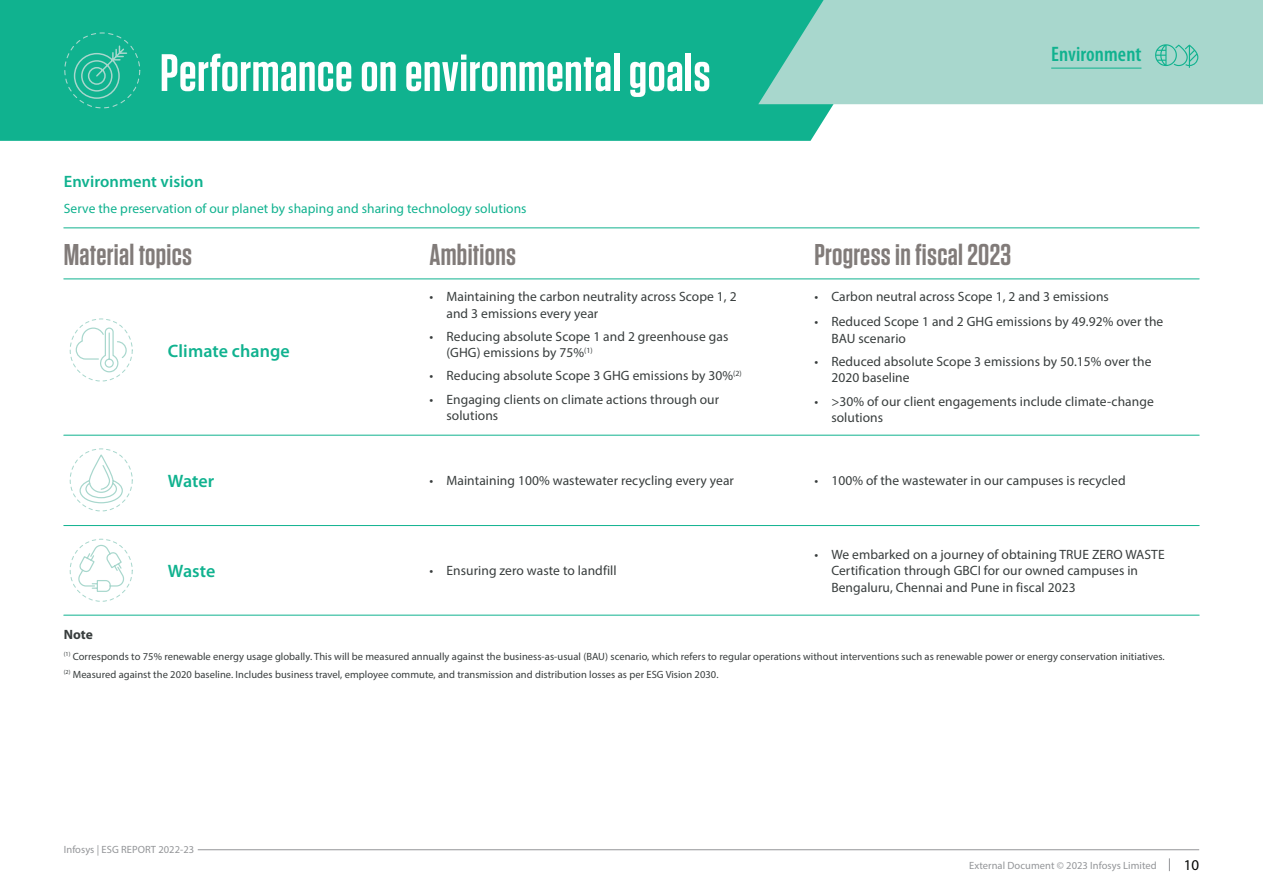
<style>
.page{position:relative;width:1263px;height:893px;background:#fff}
.page>*{position:absolute;margin:0;border:0;box-sizing:border-box;transform-origin:0 0}
.t1{font:600 52.5px "Tungsten";letter-spacing:.01em;color:#fff}
.t2{font:600 30px "Tungsten";letter-spacing:.01em;color:#817b79}
.t3{font:600 condensed 21px "Myriad Pro";letter-spacing:.005em;color:#10b28f}
.t4{font:600 18px "Myriad Pro";letter-spacing:.005em;color:#10b28f}
.t5{font:600 16.5px "Myriad Pro";letter-spacing:.005em;color:#10b28f}
.t6{font:15px "Myriad Pro";color:#040503}
.t7{font:13.5px/16.5px "Myriad Pro";letter-spacing:.005em;color:#383d3d}
.t8{font:13.5px "Myriad Pro";letter-spacing:.005em;color:#10b28f}
.t9{font:700 13.5px "Myriad Pro";color:#383d3d}
.t10{font:10.5px/17.7px "Myriad Pro";letter-spacing:.005em;color:#383d3d}
.t11{font:10.5px "Myriad Pro";letter-spacing:.005em;color:#939598}
</style>
<div class="page">
<svg style="left:1169px;top:858px;width:1px;height:13px"></svg>
<hr style="left:198px;top:849px;width:1001px;height:1px;background:#939598">
<div style="left:0;top:0;width:899px;height:141px;background:#10b28f"></div>
<div style="left:758px;top:0;width:505px;height:104px;background:#a8d7cd"></div>
<hr style="left:64px;top:615px;width:1135px;height:1px;background:#10b28f">
<hr style="left:64px;top:525px;width:1135px;height:1px;background:#10b28f">
<hr style="left:64px;top:435px;width:1135px;height:1px;background:#10b28f">
<hr style="left:64px;top:279px;width:1135px;height:1px;background:#10b28f">
<svg style="left:1155px;top:44px;width:43px;height:24px"></svg>
<hr style="left:1051px;top:68px;width:90px;height:1px;background:#10b28f">
<svg style="left:75px;top:327px;width:52px;height:46px"></svg>
<div style="left:70px;top:318px;width:63px;height:63px;border:1px dashed #a8d7cd;border-radius:50%"></div>
<svg style="left:79px;top:455px;width:44px;height:49px"></svg>
<div style="left:70px;top:448px;width:63px;height:63px;border:1px dashed #a8d7cd;border-radius:50%"></div>
<div style="left:70px;top:539px;width:63px;height:63px;border:1px dashed #a8d7cd;border-radius:50%"></div>
<svg style="left:75px;top:543px;width:50px;height:49px"></svg>
<div style="left:64px;top:32px;width:76px;height:76px;border:1px dashed #a8d7cd;border-radius:50%"></div>
<svg style="left:73px;top:45px;width:55px;height:55px;background:#2ab899"></svg>
<hr style="left:64px;top:227px;width:1135px;height:1px;background:#10b28f">
<h1 class="t1" style="left:160px;top:45px;width:552px">Performance on environmental goals</h1>
<p class="t5" style="left:64px;top:171px;width:141px">Environment vision</p>
<p class="t8" style="left:64px;top:200px;width:464px">Serve the preservation of our planet by shaping and sharing technology solutions</p>
<h2 class="t2" style="left:64px;top:239px;width:130px">Material topics</h2>
<h2 class="t2" style="left:429px;top:239px;width:88px">Ambitions</h2>
<h2 class="t2" style="left:814px;top:239px;width:198px">Progress in fiscal 2023</h2>
<h3 class="t3" style="left:1051px;top:41px;width:92px">Environment</h3>
<h3 class="t4" style="left:168px;top:339px;width:123px">Climate change</h3>
<h3 class="t4" style="left:168px;top:469px;width:48px">Water</h3>
<p class="t7" style="left:446px;top:288px;width:292px;text-indent:-17px">• Maintaining the carbon neutrality across Scope 1, 2 and 3 emissions every year</p>
<p class="t7" style="left:446px;top:328px;width:283px;text-indent:-17px">• Reducing absolute Scope 1 and 2 greenhouse gas (GHG) emissions by 75%<sup>(1)</sup></p>
<p class="t7" style="left:429px;top:367px;width:314px">• Reducing absolute Scope 3 GHG emissions by 30%<sup>(2)</sup></p>
<p class="t7" style="left:446px;top:391px;width:274px;text-indent:-17px">• Engaging clients on climate actions through our solutions</p>
<p class="t7" style="left:814px;top:288px;width:296px">• Carbon neutral across Scope 1, 2 and 3 emissions</p>
<p class="t7" style="left:831px;top:313px;width:333px;text-indent:-17px">• Reduced Scope 1 and 2 GHG emissions by 49.92% over the<br>BAU scenario</p>
<p class="t7" style="left:831px;top:353px;width:322px;text-indent:-17px">• Reduced absolute Scope 3 emissions by 50.15% over the<br>2020 baseline</p>
<p class="t7" style="left:831px;top:393px;width:324px;text-indent:-17px">• &gt;30% of our client engagements include climate-change solutions</p>
<p class="t7" style="left:429px;top:472px;width:306px">• Maintaining 100% wastewater recycling every year</p>
<p class="t7" style="left:814px;top:472px;width:313px">• 100% of the wastewater in our campuses is recycled</p>
<h3 class="t4" style="left:168px;top:559px;width:49px">Waste</h3>
<p class="t7" style="left:429px;top:562px;width:189px">• Ensuring zero waste to landfill</p>
<p class="t7" style="left:831px;top:546px;width:335px;text-indent:-17px">• We embarked on a journey of obtaining TRUE ZERO WASTE<br>Certification through GBCI for our owned campuses in<br>Bengaluru, Chennai and Pune in fiscal 2023</p>
<p class="t9" style="left:64px;top:625px;width:31px">Note</p>
<p class="t10" style="left:64px;top:647px;width:1102px"><sup>(1)</sup> Corresponds to 75% renewable energy usage globally. This will be measured annually against the business‑as‑usual (BAU) scenario, which refers to regular operations without interventions such as renewable power or energy conservation initiatives. <sup>(2)</sup> Measured against the 2020 baseline. Includes business travel, employee commute, and transmission and distribution losses as per ESG Vision 2030.</p>
<p class="t11" style="left:64px;top:843px;width:132px">Infosys | ESG REPORT 2022-23</p>
<p class="t11" style="left:969px;top:859px;width:189px">External Document © 2023 Infosys Limited</p>
<p class="t6" style="left:1184px;top:855px;width:17px">10</p>
</div>
